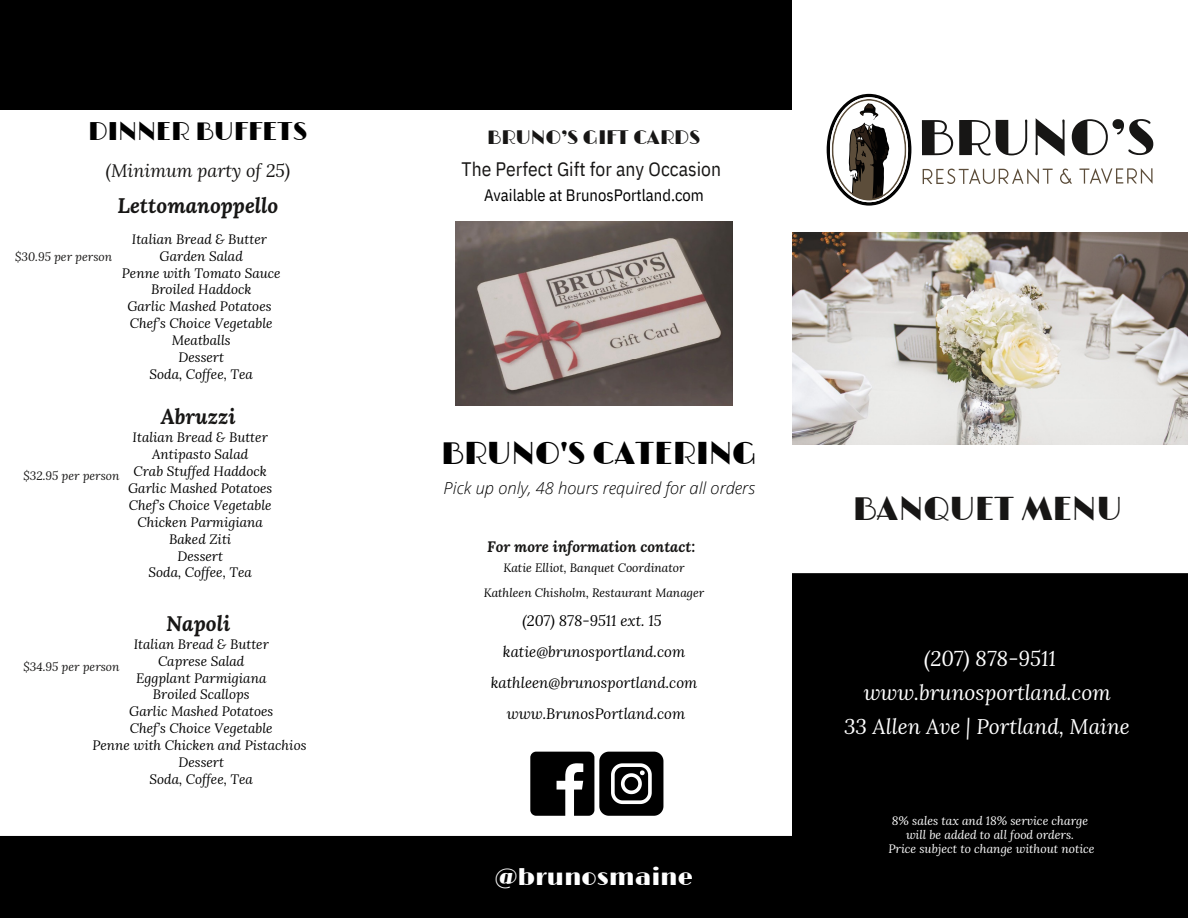
<style>
.page{position:relative;width:1188px;height:918px;background:#fff}
.page>*{position:absolute;margin:0;border:0;box-sizing:border-box;transform-origin:0 0}
.t1{font:33px "Limelight";color:#171615}
.t2{font:31.5px "Limelight";color:#000}
.t3{font:25.5px "Limelight";color:#000}
.t4{font:24px "Limelight";color:#fff}
.t5{font:italic 21px/33.8px "Lora";color:#fff;text-align:center}
.t6{font:italic 700 21px "Lora";color:#171615}
.t7{font:19.5px "IBM Plex Sans Cond";color:#171615}
.t8{font:19.5px "Limelight";color:#171615}
.t9{font:italic 18px "Lora";color:#171615}
.t10{font:italic 300 16.5px "Open Sans";color:#000}
.t11{font:16.5px "IBM Plex Sans Cond";color:#000}
.t12{font:italic 15px "Lora";color:#000}
.t13{font:italic 700 15px "Lora";color:#171615}
.t14{font:italic 13.5px/16.8px "Lora";color:#000;text-align:center}
.t15{font:italic 12px/14px "Lora";color:#fff;text-align:center}
.t16{font:italic 12px "Lora";color:#000}
.t17{font:italic 12px "Lora";color:#171615}
</style>
<div class="page">
<div style="left:0;top:0;width:792px;height:109px;background:#000"></div>
<svg style="left:0;top:573px;width:1188px;height:345px;fill:#000"></svg>
<img style="left:792px;top:232px;width:396px;height:212px">
<img style="left:456px;top:221px;width:276px;height:184px">
<svg style="left:827px;top:94px;width:84px;height:112px"></svg>
<svg style="left:922px;top:120px;width:105px;height:36px"></svg>
<svg style="left:1035px;top:118px;width:118px;height:37px"></svg>
<svg style="left:923px;top:168px;width:130px;height:16px"></svg>
<svg style="left:1060px;top:169px;width:12px;height:15px"></svg>
<svg style="left:1079px;top:168px;width:74px;height:16px"></svg>
<svg style="left:530px;top:752px;width:133px;height:64px"></svg>
<p class="t3" style="left:88px;top:117px;width:221px">DINNER BUFFETS</p>
<p class="t8" style="left:487px;top:126px;width:215px">BRUNO’S GIFT CARDS</p>
<p class="t9" style="left:106px;top:159px;width:186px">(Minimum party of 25)</p>
<p class="t6" style="left:117px;top:191px;width:163px">Lettomanoppello</p>
<p class="t17" style="left:15px;top:249px;width:98px">$30.95 per person</p>
<p class="t14" style="left:132px;top:230px;width:137px">Italian Bread &amp; Butter</p>
<p class="t14" style="left:160px;top:247px;width:85px">Garden Salad</p>
<p class="t14" style="left:122px;top:264px;width:160px">Penne with Tomato Sauce<br>Broiled Haddock</p>
<p class="t14" style="left:127px;top:298px;width:146px">Garlic Mashed Potatoes</p>
<p class="t14" style="left:130px;top:315px;width:144px">Chef’s Choice Vegetable<br>Meatballs</p>
<p class="t14" style="left:179px;top:348px;width:47px">Dessert</p>
<p class="t14" style="left:150px;top:365px;width:105px">Soda, Coffee, Tea</p>
<p class="t6" style="left:161px;top:403px;width:76px">Abruzzi</p>
<p class="t17" style="left:24px;top:468px;width:97px">$32.95 per person</p>
<p class="t14" style="left:133px;top:429px;width:137px">Italian Bread &amp; Butter<br>Antipasto Salad</p>
<p class="t14" style="left:134px;top:463px;width:135px">Crab Stuffed Haddock</p>
<p class="t14" style="left:128px;top:480px;width:146px">Garlic Mashed Potatoes</p>
<p class="t14" style="left:129px;top:496px;width:144px">Chef’s Choice Vegetable</p>
<p class="t14" style="left:138px;top:513px;width:127px">Chicken Parmigiana</p>
<p class="t14" style="left:169px;top:530px;width:64px">Baked Ziti</p>
<p class="t14" style="left:177px;top:547px;width:47px">Dessert</p>
<p class="t14" style="left:149px;top:564px;width:105px">Soda, Coffee, Tea</p>
<p class="t6" style="left:166px;top:609px;width:66px">Napoli</p>
<p class="t14" style="left:134px;top:635px;width:137px">Italian Bread &amp; Butter</p>
<p class="t14" style="left:158px;top:652px;width:88px">Caprese Salad</p>
<p class="t14" style="left:136px;top:669px;width:132px">Eggplant Parmigiana</p>
<p class="t14" style="left:153px;top:686px;width:98px">Broiled Scallops</p>
<p class="t14" style="left:129px;top:703px;width:146px">Garlic Mashed Potatoes</p>
<p class="t14" style="left:130px;top:720px;width:144px">Chef’s Choice Vegetable</p>
<p class="t14" style="left:92px;top:737px;width:216px">Penne with Chicken and Pistachios</p>
<p class="t14" style="left:179px;top:753px;width:47px">Dessert</p>
<p class="t14" style="left:150px;top:770px;width:105px">Soda, Coffee, Tea</p>
<p class="t17" style="left:24px;top:658px;width:97px">$34.95 per person</p>
<p class="t7" style="left:462px;top:156px;width:261px">The Perfect Gift for any Occasion</p>
<p class="t11" style="left:484px;top:184px;width:221px">Available at BrunosPortland.com</p>
<p class="t2" style="left:441px;top:435px;width:318px">BRUNO'S CATERING</p>
<p class="t10" style="left:444px;top:477px;width:313px">Pick up only, 48 hours required for all orders</p>
<p class="t13" style="left:487px;top:536px;width:210px">For more information contact:</p>
<p class="t16" style="left:503px;top:560px;width:183px">Katie Elliot, Banquet Coordinator</p>
<p class="t16" style="left:484px;top:585px;width:222px">Kathleen Chisholm, Restaurant Manager</p>
<p class="t12" style="left:522px;top:611px;width:141px">(207) 878-9511 ext. 15</p>
<p class="t12" style="left:503px;top:642px;width:184px">katie@brunosportland.com</p>
<p class="t12" style="left:491px;top:673px;width:208px">kathleen@brunosportland.com</p>
<p class="t12" style="left:507px;top:704px;width:180px">www.BrunosPortland.com</p>
<p class="t4" style="left:495px;top:863px;width:200px">@brunosmaine</p>
<p class="t1" style="left:853px;top:490px;width:271px">BANQUET MENU</p>
<p class="t5" style="left:864px;top:641px;width:249px">(207) 878-9511 www.brunosportland.com</p>
<p class="t5" style="left:844px;top:709px;width:287px">33 Allen Ave | Portland, Maine</p>
<p class="t15" style="left:892px;top:814px;width:198px">8% sales tax and 18% service charge will be added to all food orders.</p>
<p class="t15" style="left:888px;top:842px;width:208px">Price subject to change without notice</p>
</div>
